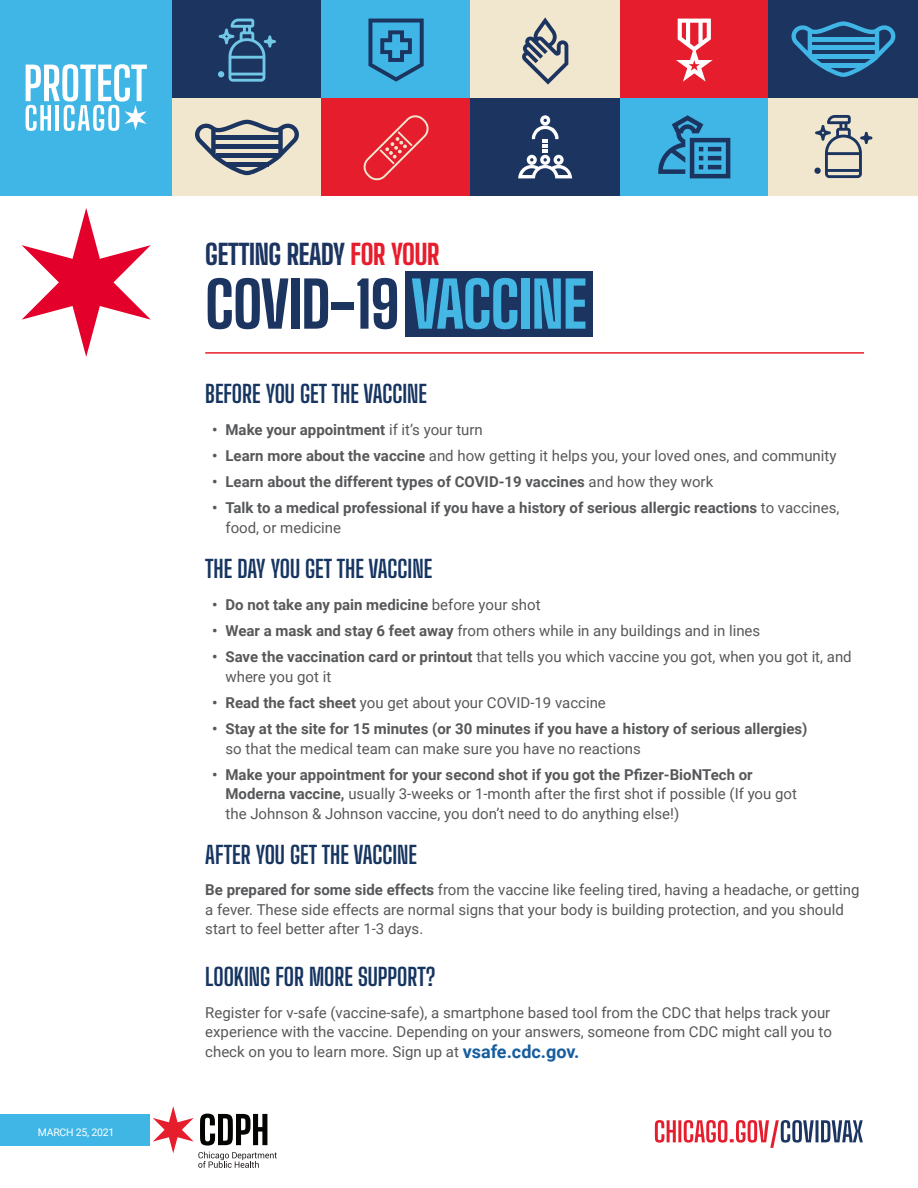
<style>
.page{position:relative;width:918px;height:1188px;background:#fff}
.page>*{position:absolute;margin:0;border:0;box-sizing:border-box;transform-origin:0 0}
.t1{font:800 62.85px "Big Shoulders Display";letter-spacing:-.01em;color:#1c3460}
.t2{font:800 27.75px "Big Shoulders Display";letter-spacing:-.01em;color:#1c3460}
.t3{font:700 24px "Big Shoulders Display";color:#163561}
.t4{font:15px/19.5px "Roboto";color:#57585a}
.t5{font:700 15px/19.5px "Roboto";color:#57585a}
.t6{font:10.5px "Roboto";letter-spacing:-.02em;color:#fff}
.s1{color:#e61d2d}
.s2{color:#44b7e5}
.s3{font-weight:400}
.s4{font-weight:700}
.s5{font-weight:700;font-size:18px;color:#175d9e}
</style>
<div class="page">
<hr style="left:205px;top:352px;width:659px;height:2px;background:#e61d2d">
<svg style="left:22px;top:208px;width:129px;height:149px"></svg>
<div style="left:0;top:0;width:172px;height:196px;background:#3fb6e6"></div>
<div style="left:172px;top:0;width:150px;height:98px;background:#1c3460"></div>
<div style="left:322px;top:0;width:149px;height:98px;background:#3fb6e6"></div>
<div style="left:620px;top:0;width:149px;height:98px;background:#e61d2d"></div>
<div style="left:471px;top:0;width:149px;height:98px;background:#f1e6ce"></div>
<div style="left:172px;top:98px;width:150px;height:98px;background:#f1e6ce"></div>
<div style="left:322px;top:98px;width:149px;height:98px;background:#e61d2d"></div>
<div style="left:620px;top:98px;width:149px;height:98px;background:#3fb6e6"></div>
<div style="left:471px;top:98px;width:149px;height:98px;background:#1c3460"></div>
<svg style="left:218px;top:19px;width:58px;height:63px"></svg>
<svg style="left:368px;top:19px;width:56px;height:63px"></svg>
<svg style="left:676px;top:19px;width:37px;height:63px"></svg>
<svg style="left:522px;top:17px;width:46px;height:68px"></svg>
<svg style="left:195px;top:120px;width:104px;height:55px"></svg>
<svg style="left:658px;top:115px;width:72px;height:63px"></svg>
<svg style="left:518px;top:115px;width:54px;height:63px"></svg>
<div style="left:769px;top:0;width:149px;height:98px;background:#1c3460"></div>
<svg style="left:791px;top:21px;width:104px;height:56px"></svg>
<div style="left:769px;top:98px;width:149px;height:97px;background:#f1e6ce"></div>
<svg style="left:815px;top:115px;width:57px;height:63px"></svg>
<div style="left:405px;top:271px;width:188px;height:65px;background:#1c3460"></div>
<svg style="left:655px;top:1120px;width:208px;height:28px"></svg>
<svg style="left:363px;top:115px;width:66px;height:66px"></svg>
<div style="left:0;top:1114px;width:141px;height:32px;background:#3fb6e6"></div>
<div style="left:108px;top:1114px;width:42px;height:32px;background:#40b6e5"></div>
<svg style="left:153px;top:1106px;width:124px;height:62px"></svg>
<svg style="left:26px;top:64px;width:121px;height:67px"></svg>
<p class="t6" style="left:38px;top:1124px;width:78px">MARCH 25, 2021</p>
<p class="t2" style="left:205px;top:231px;width:236px">GETTING READY <span class="s1">FOR YOUR</span></p>
<p class="t1" style="left:205px;top:253px;width:383px">COVID-19 <span class="s2">VACCINE</span></p>
<p class="t3" style="left:205px;top:375px;width:223px">BEFORE YOU GET THE VACCINE</p>
<p class="t5" style="left:212px;top:419px;width:272px">• Make your appointment <span class="s3">if it’s your turn</span></p>
<p class="t4" style="left:212px;top:445px;width:626px"><span class="s4">• Learn more about the vaccine</span> and how getting it helps you, your loved ones, and community</p>
<p class="t5" style="left:212px;top:471px;width:503px">• Learn about the different types of COVID-19 vaccines <span class="s3">and how they work</span></p>
<p class="t5" style="left:226px;top:498px;width:616px;text-indent:-14px">• Talk to a medical professional if you have a history of serious allergic reactions <span class="s3">to vaccines, food, or medicine</span></p>
<p class="t3" style="left:205px;top:550px;width:228px">THE DAY YOU GET THE VACCINE</p>
<p class="t5" style="left:212px;top:594px;width:330px">• Do not take any pain medicine <span class="s3">before your shot</span></p>
<p class="t4" style="left:212px;top:620px;width:550px"><span class="s4">• Wear a mask and stay 6 feet away</span> from others while in any buildings and in lines</p>
<p class="t4" style="left:226px;top:646px;width:628px;text-indent:-14px"><span class="s4">• Save the vaccination card or printout</span> that tells you which vaccine you got, when you got it, and where you got it</p>
<p class="t4" style="left:212px;top:692px;width:395px"><span class="s4">• Read the fact sheet</span> you get about your COVID-19 vaccine</p>
<p class="t5" style="left:226px;top:718px;width:584px;text-indent:-14px">• Stay at the site for 15 minutes (or 30 minutes if you have a history of serious allergies) <span class="s3">so that the medical team can make sure you have no reactions</span></p>
<p class="t4" style="left:226px;top:764px;width:573px;text-indent:-14px"><span class="s4">• Make your appointment for your second shot if you got the Pfizer-BioNTech or<br>Moderna vaccine,</span> usually 3-weeks or 1-month after the first shot if possible (If you got the Johnson &amp; Johnson vaccine, you don’t need to do anything else!)</p>
<p class="t3" style="left:205px;top:835px;width:213px">AFTER YOU GET THE VACCINE</p>
<p class="t4" style="left:205px;top:880px;width:656px"><span class="s4">Be prepared for some side effects</span> from the vaccine like feeling tired, having a headache, or getting a fever. These side effects are normal signs that your body is building protection, and you should start to feel better after 1-3 days.</p>
<p class="t3" style="left:205px;top:958px;width:232px">LOOKING FOR MORE SUPPORT?</p>
<p class="t4" style="left:205px;top:1002px;width:628px;text-align:justify">Register for v-safe (vaccine-safe), a smartphone based tool from the CDC that helps track your experience with the vaccine. Depending on your answers, someone from CDC might call you to check on you to learn more. Sign up at <span class="s5">vsafe.cdc.gov.</span></p>
</div>
